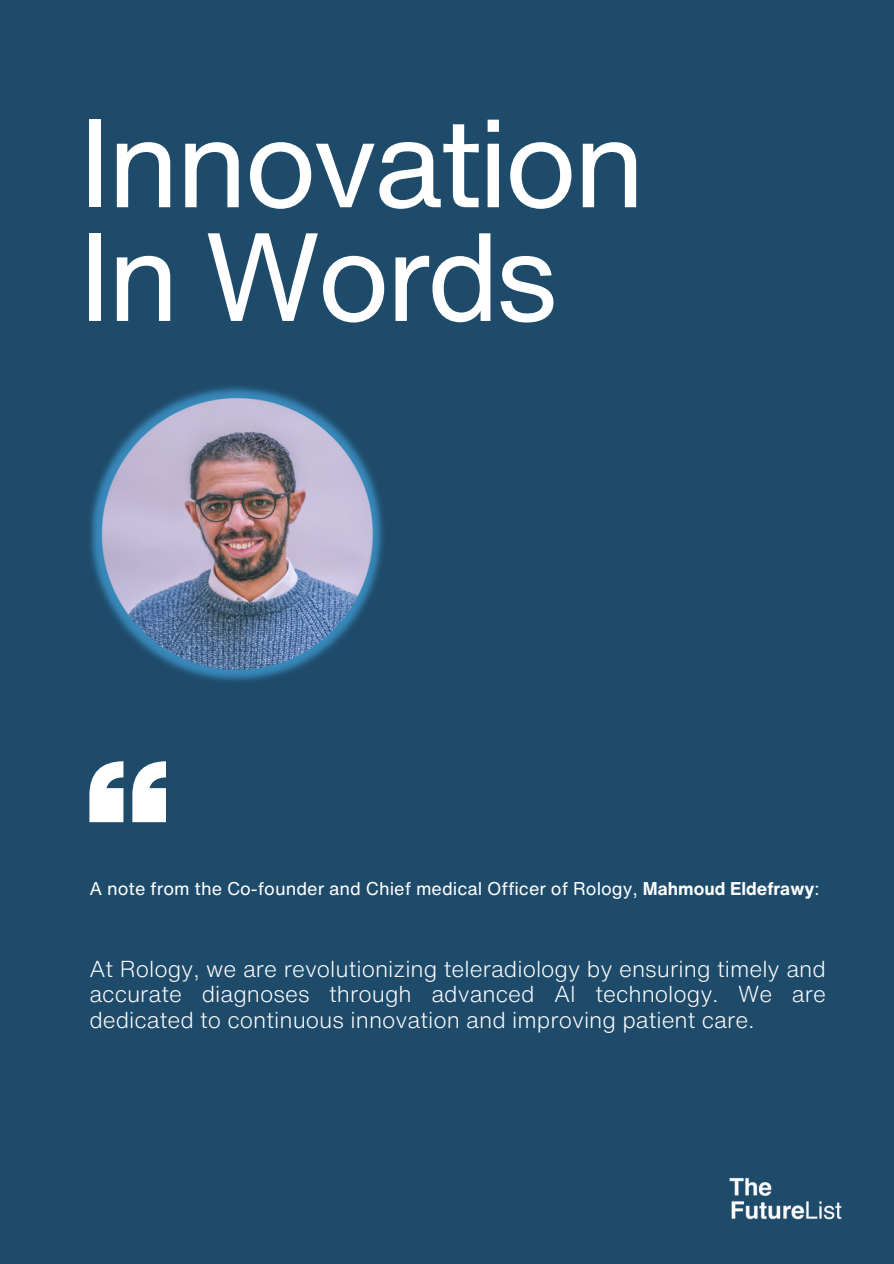
<style>
.page{position:relative;width:894px;height:1264px;background:#fff}
.page>*{position:absolute;margin:0;border:0;box-sizing:border-box;transform-origin:0 0}
.t1{font:123px/113.7px "Helvetica Now Text";letter-spacing:-.04em;color:#fff}
.t2{font:300 22.5px/25.8px "Helvetica Now Text";color:#fff;text-align:justify}
.t3{font:18px "Helvetica Now Text";color:#fff}
.s1{font-weight:700}
</style>
<div class="page">
<div style="left:0;top:0;width:893px;height:1263px;background:#1f4b6b"></div>
<img style="left:729px;top:1178px;width:113px;height:42px">
<img style="left:90px;top:387px;width:293px;height:294px">
<svg style="left:89px;top:761px;width:77px;height:61px"></svg>
<h2 class="t1" style="left:79px;top:104px;width:568px">Innovation<br>In Words</h2>
<p class="t3" style="left:89px;top:875px;width:731px">A note from the Co-founder and Chief medical Officer of Rology, <span class="s1">Mahmoud Eldefrawy</span>:</p>
<p class="t2" style="left:89px;top:955px;width:738px">At Rology, we are revolutionizing teleradiology by ensuring timely and accurate diagnoses through advanced AI technology. We are dedicated to continuous innovation and improving patient care.</p>
</div>
